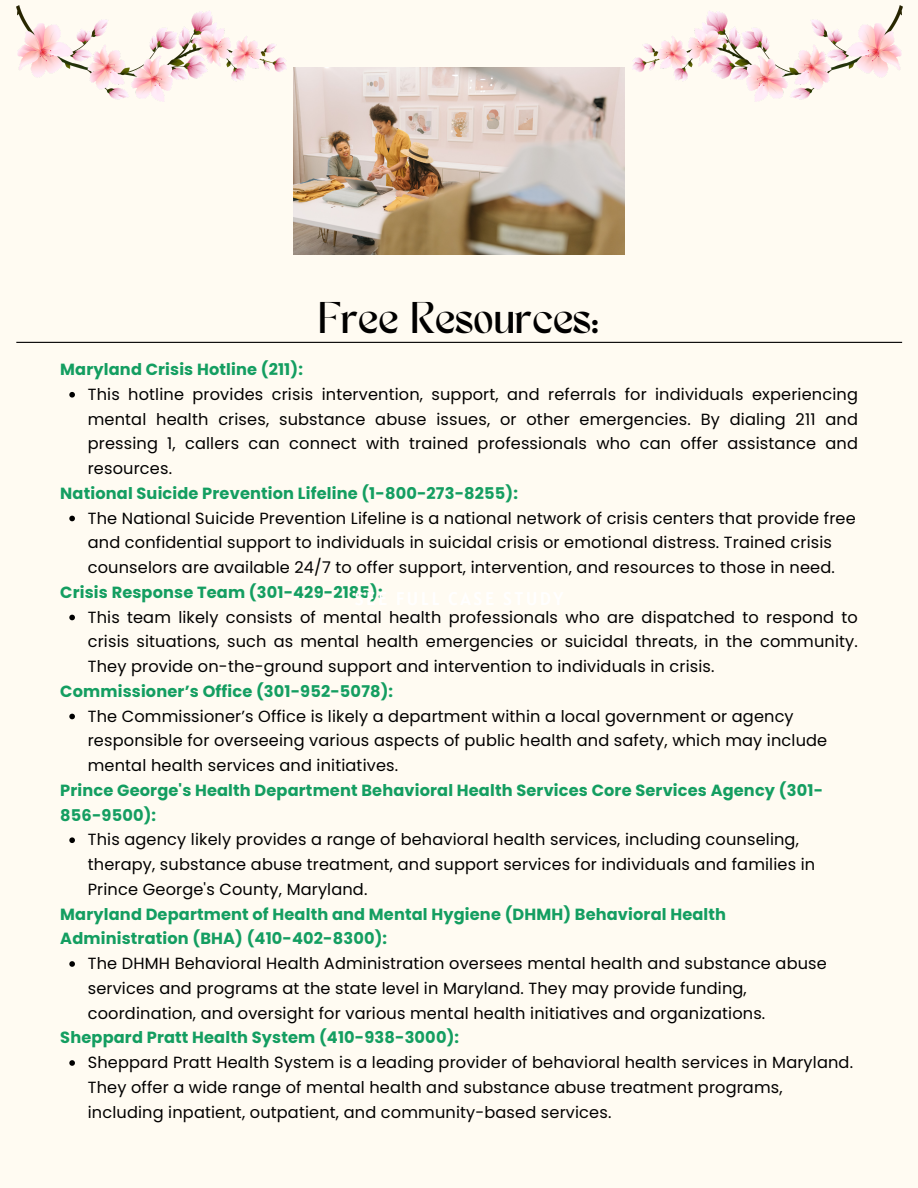
<style>
.page{position:relative;width:918px;height:1188px;background:#fffbf2}
.page>*{position:absolute;margin:0;border:0;box-sizing:border-box;transform-origin:0 0}
.t1{font:31.05px "TANMERINGUE";color:#000}
.t2{font:16.2px/24.8px "Poppins";letter-spacing:.01em;color:#000}
.t3{font:700 16.2px/24.8px "Poppins";letter-spacing:.01em;color:#149e61}
</style>
<div class="page">
<hr style="left:16px;top:342px;width:886px;height:1px;background:#000">
<img style="left:294px;top:68px;width:331px;height:187px">
<svg style="left:69px;top:392px;width:6px;height:6px"></svg>
<svg style="left:69px;top:516px;width:6px;height:5px"></svg>
<svg style="left:69px;top:615px;width:6px;height:5px"></svg>
<svg style="left:69px;top:714px;width:6px;height:5px"></svg>
<svg style="left:69px;top:837px;width:6px;height:6px"></svg>
<svg style="left:69px;top:961px;width:6px;height:6px"></svg>
<svg style="left:69px;top:1060px;width:6px;height:6px"></svg>
<img style="left:633px;top:6px;width:269px;height:96px">
<img style="left:16px;top:6px;width:270px;height:96px">
<h1 class="t1" style="left:318px;top:302px;width:283px">Free Resources:</h1>
<p class="t3" style="left:60px;top:357px;width:244px">Maryland Crisis Hotline (211):</p>
<p class="t2" style="left:88px;top:382px;width:772px;text-align:justify">This hotline provides crisis intervention, support, and referrals for individuals experiencing mental health crises, substance abuse issues, or other emergencies. By dialing 211 and pressing 1, callers can connect with trained professionals who can offer assistance and resources.</p>
<p class="t3" style="left:60px;top:481px;width:459px">National Suicide Prevention Lifeline (1-800-273-8255):</p>
<p class="t2" style="left:88px;top:506px;width:769px">The National Suicide Prevention Lifeline is a national network of crisis centers that provide free and confidential support to individuals in suicidal crisis or emotional distress. Trained crisis counselors are available 24/7 to offer support, intervention, and resources to those in need.</p>
<p class="t3" style="left:60px;top:580px;width:324px">Crisis Response Team (301-429-2185):</p>
<p class="t2" style="left:88px;top:605px;width:772px;text-align:justify">This team likely consists of mental health professionals who are dispatched to respond to crisis situations, such as mental health emergencies or suicidal threats, in the community.<br>They provide on-the-ground support and intervention to individuals in crisis.</p>
<p class="t3" style="left:60px;top:679px;width:334px">Commissioner’s Office (301-952-5078):</p>
<p class="t2" style="left:88px;top:704px;width:741px">The Commissioner’s Office is likely a department within a local government or agency responsible for overseeing various aspects of public health and safety, which may include mental health services and initiatives.</p>
<p class="t3" style="left:60px;top:778px;width:764px">Prince George's Health Department Behavioral Health Services Core Services Agency (301-<br>856-9500):</p>
<p class="t2" style="left:88px;top:827px;width:729px">This agency likely provides a range of behavioral health services, including counseling, therapy, substance abuse treatment, and support services for individuals and families in<br>Prince George's County, Maryland.</p>
<p class="t3" style="left:60px;top:902px;width:667px">Maryland Department of Health and Mental Hygiene (DHMH) Behavioral Health<br>Administration (BHA) (410-402-8300):</p>
<p class="t2" style="left:88px;top:951px;width:741px">The DHMH Behavioral Health Administration oversees mental health and substance abuse services and programs at the state level in Maryland. They may provide funding, coordination, and oversight for various mental health initiatives and organizations.</p>
<p class="t3" style="left:60px;top:1025px;width:400px">Sheppard Pratt Health System (410-938-3000):</p>
<p class="t2" style="left:88px;top:1050px;width:767px">Sheppard Pratt Health System is a leading provider of behavioral health services in Maryland.<br>They offer a wide range of mental health and substance abuse treatment programs, including inpatient, outpatient, and community-based services.</p>
</div>
